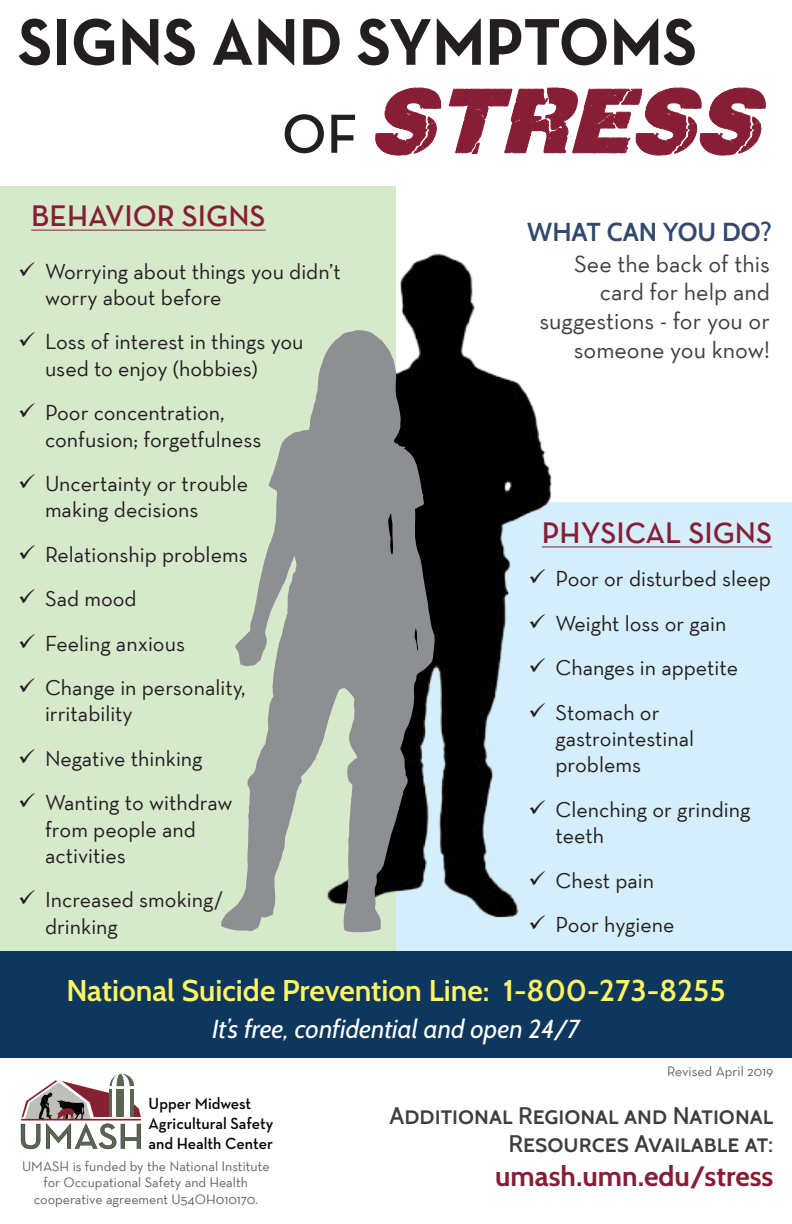
<style>
.page{position:relative;width:792px;height:1224px;background:#fff}
.page>*{position:absolute;margin:0;border:0;box-sizing:border-box;transform-origin:0 0}
.t1{font:italic 78px "Crackvetica";letter-spacing:.09em;color:#871e36}
.t2{font:700 67.2px "Neutra Text";color:#231f20;scale:.95 1}
.t3{font:600 30px "Cabin";color:#fff461}
.t4{font:600 30px "Neutra Text";color:#871e36}
.t5{font:700 28px "Cabin";color:#871e36}
.t6{font:italic 26px "Cabin";color:#fff}
.t7{font:600 26px "Cabin";color:#33486c}
.t8{font:24px/28.8px "Neutra Text";color:#3e3e3f;text-align:right}
.t9{font:500 24px/28.8px "Cabin";color:#3e3e3f;text-align:right}
.t10{font:22px/26.4px "Neutra Text";color:#231f20}
.t11{font:600 16.4px/19.8px "Neutra Text";color:#040503}
.t12{font:14px/16.8px "Neutra Text";color:#636366;text-align:center}
.s1{font-family:"Neutra Text";font-weight:600;font-style:normal;font-size:56px;color:#231f20}
</style>
<div class="page">
<div style="left:369px;top:502px;width:423px;height:462px;background:#d4effb"></div>
<div style="left:0;top:186px;width:396px;height:782px;background:#d6e9cb"></div>
<img style="left:399px;top:253px;width:180px;height:665px">
<svg style="left:221px;top:330px;width:214px;height:603px;fill:#8d8f92"></svg>
<svg style="left:375px;top:87px;width:66px;height:69px"></svg>
<svg style="left:448px;top:87px;width:318px;height:69px"></svg>
<hr style="left:542px;top:547px;width:230px;height:1px;background:#871e36">
<hr style="left:31px;top:230px;width:235px;height:1px;background:#871e36">
<svg style="left:21px;top:1074px;width:120px;height:75px"></svg>
<hr style="left:21px;top:1119px;width:120px;height:2px;background:#862134">
<div style="left:0;top:952px;width:792px;height:106px;background:#0e375d"></div>
<svg style="left:530px;top:569px;width:15px;height:15px"></svg>
<svg style="left:530px;top:614px;width:15px;height:14px"></svg>
<svg style="left:530px;top:658px;width:15px;height:14px"></svg>
<svg style="left:530px;top:702px;width:15px;height:15px"></svg>
<svg style="left:530px;top:800px;width:15px;height:14px"></svg>
<svg style="left:530px;top:870px;width:15px;height:15px"></svg>
<svg style="left:530px;top:915px;width:15px;height:3px"></svg>
<p class="t2" style="left:18px;top:0;width:716px">SIGNS AND SYMPTOMS</p>
<p class="t1" style="left:282px;top:88px;width:474px"><span class="s1">OF</span> STRESS</p>
<p class="t4" style="left:31px;top:198px;width:236px">BEHAVIOR SIGNS</p>
<p class="t10" style="left:45px;top:257px;width:297px">Worrying about things you didn’t worry about before</p>
<p class="t10" style="left:45px;top:328px;width:260px">Loss of interest in things you used to enjoy (hobbies)</p>
<p class="t10" style="left:45px;top:399px;width:218px">Poor concentration, confusion; forgetfulness</p>
<p class="t10" style="left:45px;top:470px;width:205px">Uncertainty or trouble making decisions</p>
<p class="t10" style="left:45px;top:541px;width:204px">Relationship problems</p>
<p class="t10" style="left:45px;top:585px;width:93px">Sad mood</p>
<p class="t10" style="left:45px;top:629px;width:142px">Feeling anxious</p>
<p class="t10" style="left:45px;top:674px;width:202px">Change in personality, irritability</p>
<p class="t10" style="left:45px;top:745px;width:159px">Negative thinking</p>
<p class="t10" style="left:45px;top:789px;width:189px">Wanting to withdraw from people and activities</p>
<p class="t10" style="left:45px;top:886px;width:180px">Increased smoking/ drinking</p>
<p class="t7" style="left:527px;top:216px;width:246px">WHAT CAN YOU DO?</p>
<p class="t8" style="left:539px;top:249px;width:232px">See the back of this card for help and suggestions - for you or someone you know!</p>
<p class="t4" style="left:542px;top:515px;width:232px">PHYSICAL SIGNS</p>
<p class="t10" style="left:555px;top:565px;width:217px">Poor or disturbed sleep</p>
<p class="t10" style="left:555px;top:610px;width:173px">Weight loss or gain</p>
<p class="t10" style="left:555px;top:654px;width:184px">Changes in appetite</p>
<p class="t10" style="left:555px;top:699px;width:140px">Stomach or gastrointestinal problems</p>
<p class="t10" style="left:555px;top:796px;width:196px">Clenching or grinding teeth</p>
<p class="t10" style="left:555px;top:867px;width:100px">Chest pain</p>
<p class="t10" style="left:555px;top:911px;width:120px">Poor hygiene</p>
<p class="t3" style="left:66px;top:972px;width:661px">National Suicide Prevention Line: 1-800-273-8255</p>
<p class="t6" style="left:212px;top:1013px;width:369px">It’s free, confidential and open 24/7</p>
<p class="t11" style="left:149px;top:1093px;width:126px">Upper Midwest<br>Agricultural Safety and Health Center</p>
<p class="t12" style="left:22px;top:1157px;width:249px">UMASH is funded by the National Institute for Occupational Safety and Health cooperative agreement U54OH010170.</p>
<p class="t12" style="left:667px;top:1062px;width:108px">Revised April 2019</p>
<p class="t9" style="left:389px;top:1101px;width:385px">Additional Regional and National<br>Resources Available at:</p>
<p class="t5" style="left:495px;top:1159px;width:280px">umash.umn.edu/stress</p>
</div>
